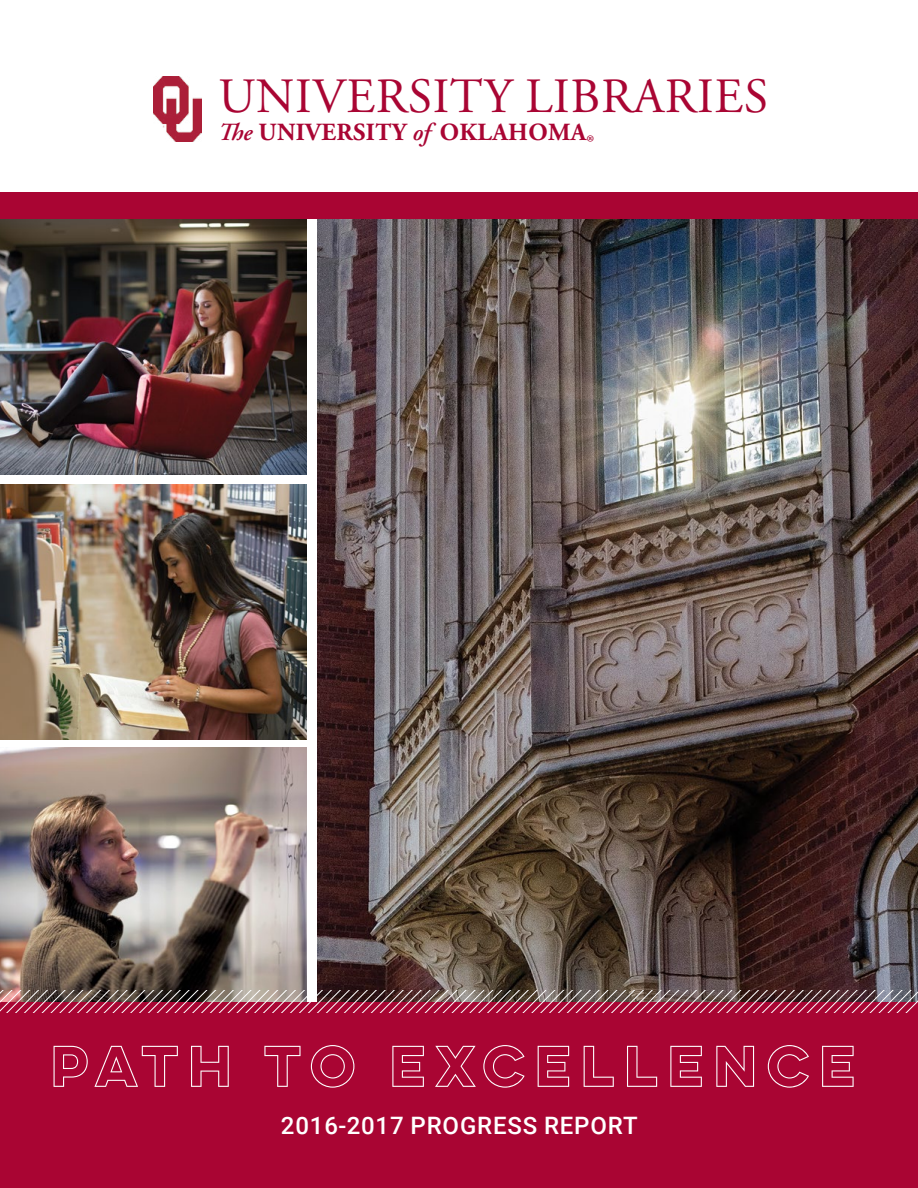
<style>
.page{position:relative;width:918px;height:1188px;background:#fff}
.page>*{position:absolute;margin:0;border:0;box-sizing:border-box;transform-origin:0 0}
.t1{font:700 52.5px "Lulo Clean Outline";letter-spacing:-.05em;color:#fff}
.t2{font:49.2px "Adobe Garamond Pro";letter-spacing:.015em;color:#a90533}
.t3{font:700 24.6px "Adobe Garamond Pro";letter-spacing:.015em;color:#a90533}
.t4{font:24.6px "Adobe Garamond Pro";color:#a90533}
.t5{font:500 24px "Roboto";letter-spacing:.035em;color:#fff}
.s1{font-weight:600;font-style:italic}
</style>
<div class="page">
<img style="left:318px;top:219px;width:600px;height:772px">
<img style="left:0;top:219px;width:307px;height:255px">
<img style="left:0;top:747px;width:307px;height:244px">
<img style="left:0;top:485px;width:307px;height:254px">
<div style="left:0;top:1002px;width:918px;height:186px;background:#a90533"></div>
<div style="left:0;top:192px;width:918px;height:27px;background:#a90533"></div>
<img style="left:154px;top:76px;width:47px;height:66px">
<svg style="left:0;top:991px;width:918px;height:21px"></svg>
<h2 class="t2" style="left:218px;top:67px;width:551px">UNIVERSITY LIBRARIES</h2>
<p class="t3" style="left:218px;top:118px;width:370px"><span class="s1">The</span> UNIVERSITY <span class="s1">of</span> OKLAHOMA</p>
<p class="t4" style="left:586px;top:129px;width:9px">®</p>
<h1 class="t1" style="left:50px;top:1025px;width:819px">PATH TO EXCELLENCE</h1>
<p class="t5" style="left:281px;top:1108px;width:358px">2016-2017 PROGRESS REPORT</p>
</div>
